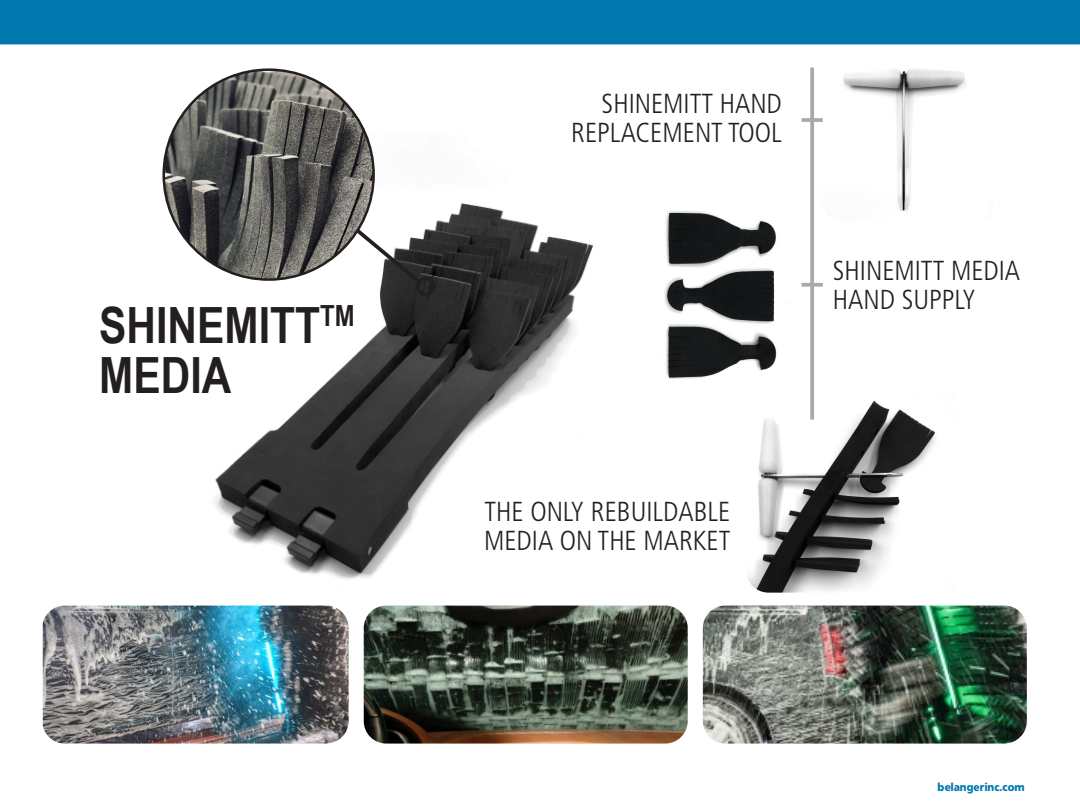
<style>
.page{position:relative;width:1080px;height:810px;background:#fff}
.page>*{position:absolute;margin:0;border:0;box-sizing:border-box;transform-origin:0 0}
.Small_Heading_black{font:700 50px "Arial Narrow";color:#231f20}
.Small_Heading_black-2{font:300 condensed 27.5px/28.8px "Frutiger LT Std";color:#231f20}
.t1{font:900 11.25px "Frutiger LT Std";color:#0078ae;scale:.91 1}
</style>
<div class="page">
<img style="left:364px;top:606px;width:324px;height:138px">
<img style="left:43px;top:606px;width:306px;height:138px">
<img style="left:703px;top:606px;width:324px;height:138px">
<img style="left:172px;top:133px;width:421px;height:446px">
<svg style="left:348px;top:222px;width:76px;height:65px"></svg>
<img style="left:164px;top:70px;width:210px;height:210px;border-radius:105px">
<img style="left:843px;top:69px;width:123px;height:142px">
<img style="left:664px;top:211px;width:146px;height:168px">
<img style="left:748px;top:396px;width:188px;height:197px">
<div style="left:416px;top:277px;width:20px;height:19px;border:4px solid #231f20;border-radius:50%"></div>
<svg style="left:810px;top:67px;width:4px;height:353px"></svg>
<hr style="left:802px;top:118px;width:21px;height:4px;background:#a8a9ad">
<svg style="left:802px;top:283px;width:21px;height:4px"></svg>
<div style="left:0;top:0;width:1080px;height:44px;background:#0078ae"></div>
<p class="Small_Heading_black" style="left:99px;top:287px;width:257px">SHINEMITT<sup>TM</sup></p>
<p class="Small_Heading_black" style="left:99px;top:337px;width:134px">MEDIA</p>
<p class="Small_Heading_black-2" style="left:602px;top:89px;width:182px">SHINEMITT HAND</p>
<p class="Small_Heading_black-2" style="left:571px;top:118px;width:212px">REPLACEMENT TOOL</p>
<p class="Small_Heading_black-2" style="left:833px;top:257px;width:189px">SHINEMITT MEDIA</p>
<p class="Small_Heading_black-2" style="left:833px;top:286px;width:145px">HAND SUPPLY</p>
<p class="Small_Heading_black-2" style="left:484px;top:498px;width:248px">THE ONLY REBUILDABLE<br>MEDIA ON THE MARKET</p>
<p class="t1" style="left:938px;top:780px;width:97px">belangerinc.com</p>
</div>
